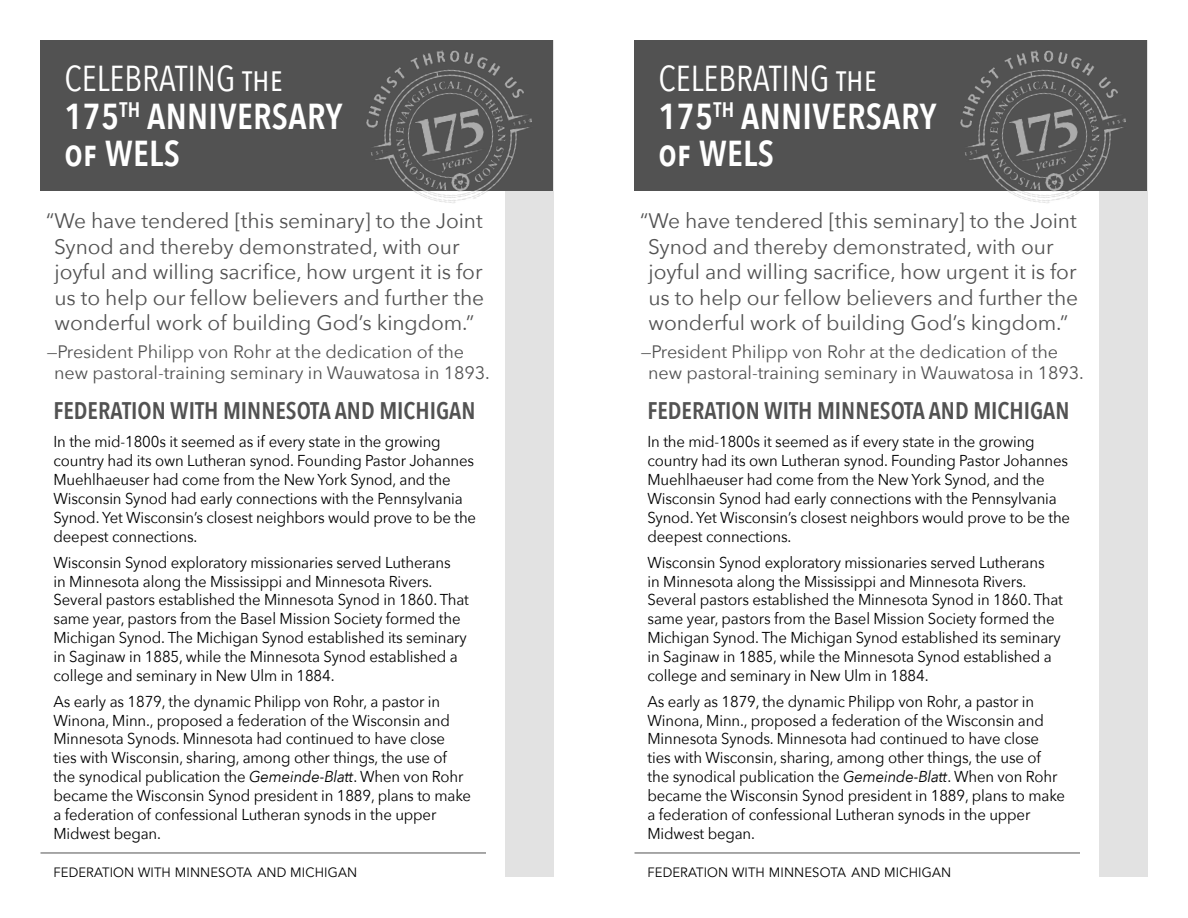
<style>
.page{position:relative;width:1188px;height:918px;background:#fff}
.page>*{position:absolute;margin:0;border:0;box-sizing:border-box;transform-origin:0 0}
.t1{font:600 36px/37.5px "Avenir Next Condensed";letter-spacing:.01em;color:#fff}
.t2{font:600 24px "Avenir Next Condensed";color:#525252}
.t3{font:21px/25.5px "Avenir Next";letter-spacing:-.005em;color:#525252}
.t4{font:18px/21.6px "Avenir Next";letter-spacing:-.005em;color:#525252}
.Body_copy_Avenir{font:15.75px/18.9px "Avenir Next";letter-spacing:-.01em;color:#000;scale:.95 1}
.t5{font:13.5px "Avenir";letter-spacing:.01em;color:#000;scale:.96 1}
.s1{font-weight:400}
.s2{font-style:italic}
</style>
<div class="page">
<div style="left:505px;top:40px;width:48px;height:838px;background:#e2e2e2"></div>
<div style="left:1099px;top:40px;width:48px;height:838px;background:#e2e2e2"></div>
<div style="left:40px;top:40px;width:513px;height:151px;background:#525252"></div>
<div style="left:634px;top:40px;width:513px;height:151px;background:#525252"></div>
<img style="left:366px;top:50px;width:166px;height:153px">
<img style="left:960px;top:50px;width:166px;height:153px">
<hr style="left:40px;top:853px;width:446px;height:1px;background:#525252">
<hr style="left:634px;top:853px;width:446px;height:1px;background:#525252">
<p class="t1" style="left:64px;top:59px;width:280px"><span class="s1">CELEBRATING the<br></span>175<sup>TH</sup> ANNIVERSARY of WELS</p>
<p class="t1" style="left:658px;top:59px;width:280px"><span class="s1">CELEBRATING the<br></span>175<sup>TH</sup> ANNIVERSARY of WELS</p>
<p class="t3" style="left:54px;top:207px;width:432px;text-indent:-8px">“We have tendered [this seminary] to the Joint Synod and thereby demonstrated, with our joyful and willing sacrifice, how urgent it is for us to help our fellow believers and further the wonderful work of building God’s kingdom.”</p>
<p class="t4" style="left:54px;top:340px;width:437px;text-indent:-8px">—President Philipp von Rohr at the dedication of the new pastoral-training seminary in Wauwatosa in 1893.</p>
<p class="t3" style="left:648px;top:207px;width:432px;text-indent:-8px">“We have tendered [this seminary] to the Joint Synod and thereby demonstrated, with our joyful and willing sacrifice, how urgent it is for us to help our fellow believers and further the wonderful work of building God’s kingdom.”</p>
<p class="t4" style="left:648px;top:340px;width:437px;text-indent:-8px">—President Philipp von Rohr at the dedication of the new pastoral-training seminary in Wauwatosa in 1893.</p>
<p class="t2" style="left:54px;top:390px;width:423px">FEDERATION WITH MINNESOTA AND MICHIGAN</p>
<p class="t2" style="left:648px;top:390px;width:423px">FEDERATION WITH MINNESOTA AND MICHIGAN</p>
<p class="Body_copy_Avenir" style="left:54px;top:432px;width:446px">In the mid-1800s it seemed as if every state in the growing country had its own Lutheran synod. Founding Pastor Johannes Muehlhaeuser had come from the New York Synod, and the Wisconsin Synod had early connections with the Pennsylvania Synod. Yet Wisconsin’s closest neighbors would prove to be the deepest connections.</p>
<p class="Body_copy_Avenir" style="left:54px;top:552px;width:439px">Wisconsin Synod exploratory missionaries served Lutherans<br>in Minnesota along the Mississippi and Minnesota Rivers.<br>Several pastors established the Minnesota Synod in 1860. That same year, pastors from the Basel Mission Society formed the Michigan Synod. The Michigan Synod established its seminary in Saginaw in 1885, while the Minnesota Synod established a college and seminary in New Ulm in 1884.</p>
<p class="Body_copy_Avenir" style="left:54px;top:691px;width:441px">As early as 1879, the dynamic Philipp von Rohr, a pastor in Winona, Minn., proposed a federation of the Wisconsin and Minnesota Synods. Minnesota had continued to have close ties with Wisconsin, sharing, among other things, the use of the synodical publication the <span class="s2">Gemeinde-Blatt</span>. When von Rohr became the Wisconsin Synod president in 1889, plans to make a federation of confessional Lutheran synods in the upper Midwest began.</p>
<p class="Body_copy_Avenir" style="left:648px;top:432px;width:446px">In the mid-1800s it seemed as if every state in the growing country had its own Lutheran synod. Founding Pastor Johannes Muehlhaeuser had come from the New York Synod, and the Wisconsin Synod had early connections with the Pennsylvania Synod. Yet Wisconsin’s closest neighbors would prove to be the deepest connections.</p>
<p class="Body_copy_Avenir" style="left:648px;top:552px;width:439px">Wisconsin Synod exploratory missionaries served Lutherans<br>in Minnesota along the Mississippi and Minnesota Rivers.<br>Several pastors established the Minnesota Synod in 1860. That same year, pastors from the Basel Mission Society formed the Michigan Synod. The Michigan Synod established its seminary in Saginaw in 1885, while the Minnesota Synod established a college and seminary in New Ulm in 1884.</p>
<p class="Body_copy_Avenir" style="left:648px;top:691px;width:441px">As early as 1879, the dynamic Philipp von Rohr, a pastor in Winona, Minn., proposed a federation of the Wisconsin and Minnesota Synods. Minnesota had continued to have close ties with Wisconsin, sharing, among other things, the use of the synodical publication the <span class="s2">Gemeinde-Blatt</span>. When von Rohr became the Wisconsin Synod president in 1889, plans to make a federation of confessional Lutheran synods in the upper Midwest began.</p>
<p class="t5" style="left:54px;top:864px;width:318px">FEDERATION WITH MINNESOTA AND MICHIGAN</p>
<p class="t5" style="left:648px;top:864px;width:318px">FEDERATION WITH MINNESOTA AND MICHIGAN</p>
</div>
